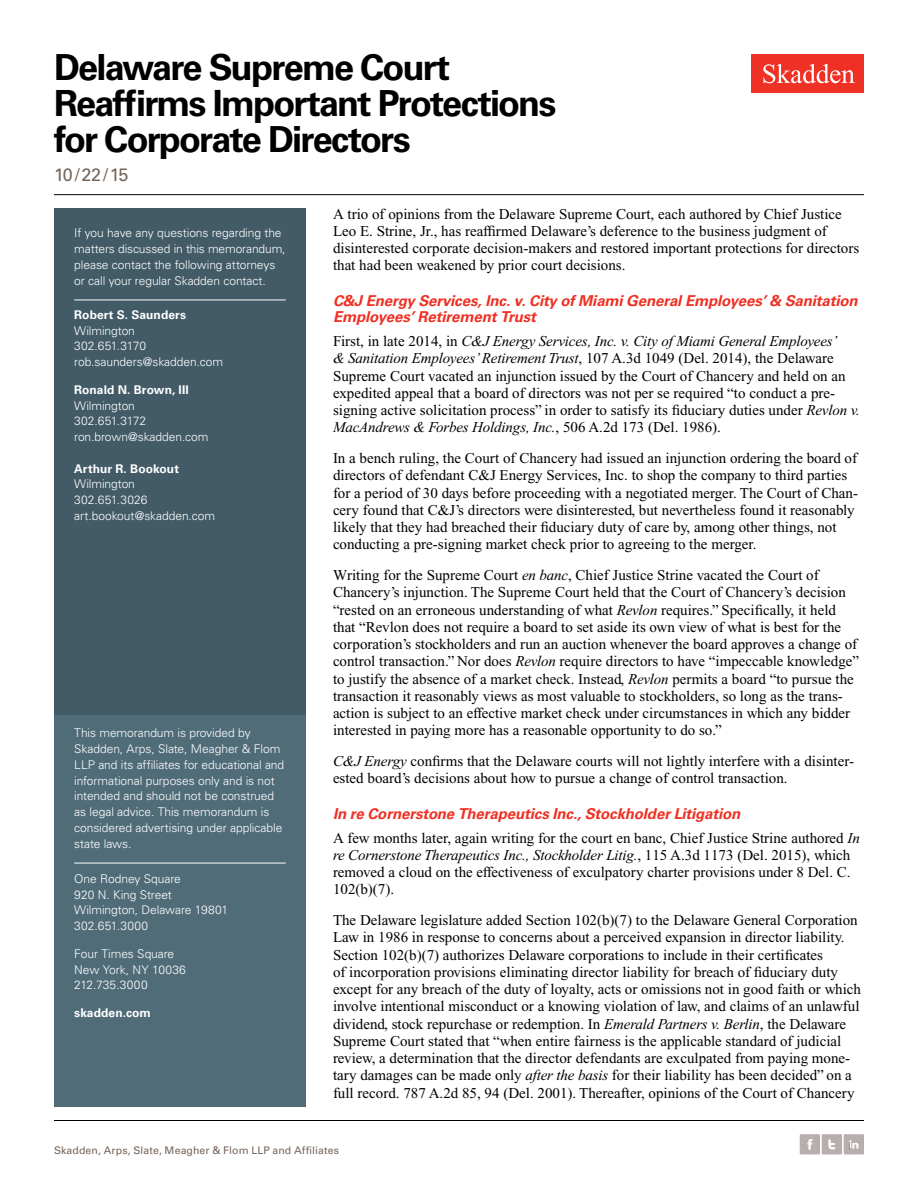
<style>
.page{position:relative;width:918px;height:1188px;background:#fff}
.page>*{position:absolute;margin:0;border:0;box-sizing:border-box;transform-origin:0 0}
.t1{font:700 36px/36px "Univers LT Std";letter-spacing:-.05em;color:#000}
.t2{font:18px "Univers LT Std";color:#74645a}
.t3{font:15px/17.2px "Times New Roman PS Std";color:#000}
.t4{font:italic 700 15px/16.5px "Univers LT Std";letter-spacing:-.01em;color:#ee3124}
.t5{font:300 12px/15.8px "Univers LT Std";letter-spacing:-.005em;color:#fff}
.t6{font:700 12px "Univers LT Std";letter-spacing:.005em;color:#fff}
.t7{font:10.5px "Univers LT Std";letter-spacing:.01em;color:#74645a}
.s1{font-style:italic}
</style>
<div class="page">
<div style="left:752px;top:54px;width:112px;height:39px;background:#ee3124"></div>
<svg style="left:763px;top:64px;width:92px;height:19px"></svg>
<div style="left:844px;top:1134px;width:20px;height:20px;background:#b9aeae"></div>
<svg style="left:849px;top:1140px;width:9px;height:9px"></svg>
<div style="left:800px;top:1134px;width:20px;height:20px;background:#b9aeae"></div>
<svg style="left:807px;top:1139px;width:5px;height:11px"></svg>
<div style="left:822px;top:1134px;width:20px;height:20px;background:#b9aeae"></div>
<svg style="left:828px;top:1139px;width:7px;height:10px"></svg>
<div style="left:54px;top:708px;width:252px;height:399px;background:#506c79"></div>
<hr style="left:74px;top:863px;width:212px;height:1px;background:#fff">
<div style="left:54px;top:208px;width:252px;height:506px;background:#425b67"></div>
<hr style="left:74px;top:300px;width:212px;height:1px;background:#fff">
<hr style="left:54px;top:1120px;width:810px;height:1px;background:#000">
<hr style="left:54px;top:194px;width:810px;height:1px;background:#000">
<h1 class="t1" style="left:54px;top:50px;width:504px">Delaware Supreme Court<br>Reaffirms Important Protections for Corporate Directors</h1>
<p class="t2" style="left:54px;top:164px;width:76px">10/22/15</p>
<p class="t5" style="left:74px;top:225px;width:213px">If you have any questions regarding the matters discussed in this memorandum, please contact the following attorneys or call your regular Skadden contact.</p>
<p class="t6" style="left:74px;top:308px;width:113px">Robert S. Saunders</p>
<p class="t5" style="left:74px;top:322px;width:151px">Wilmington<br>302.651.3170 rob.saunders@skadden.com</p>
<p class="t6" style="left:74px;top:383px;width:116px">Ronald N. Brown, III</p>
<p class="t5" style="left:74px;top:397px;width:136px">Wilmington<br>302.651.3172 ron.brown@skadden.com</p>
<p class="t6" style="left:74px;top:461px;width:106px">Arthur R. Bookout</p>
<p class="t5" style="left:74px;top:476px;width:142px">Wilmington<br>302.651.3026 art.bookout@skadden.com</p>
<p class="t5" style="left:74px;top:725px;width:212px">This memorandum is provided by Skadden, Arps, Slate, Meagher &amp; Flom LLP and its affiliates for educational and informational purposes only and is not intended and should not be construed as legal advice. This memorandum is considered advertising under applicable state laws.</p>
<p class="t5" style="left:74px;top:871px;width:155px">One Rodney Square<br>920 N. King Street<br>Wilmington, Delaware 19801<br>302.651.3000</p>
<p class="t5" style="left:74px;top:946px;width:113px">Four Times Square<br>New York, NY 10036<br>212.735.3000</p>
<p class="t6" style="left:74px;top:1006px;width:78px">skadden.com</p>
<p class="t3" style="left:333px;top:205px;width:528px">A trio of opinions from the Delaware Supreme Court, each authored by Chief Justice Leo E. Strine, Jr., has reaffirmed Delaware’s deference to the business judgment of disinterested corporate decision-makers and restored important protections for directors that had been weakened by prior court decisions.</p>
<p class="t4" style="left:333px;top:292px;width:526px">C&amp;J Energy Services, Inc. v. City of Miami General Employees’ &amp; Sanitation<br>Employees’ Retirement Trust</p>
<p class="t3" style="left:333px;top:333px;width:528px">First, in late 2014, in <span class="s1">C&amp;J Energy Services, Inc. v. City of Miami General Employees’<br>&amp; Sanitation Employees’ Retirement Trust</span>, 107 A.3d 1049 (Del. 2014), the Delaware Supreme Court vacated an injunction issued by the Court of Chancery and held on an expedited appeal that a board of directors was not per se required “to conduct a pre&shy;signing active solicitation process” in order to satisfy its fiduciary duties under <span class="s1">Revlon v.<br>MacAndrews &amp; Forbes Holdings, Inc.</span>, 506 A.2d 173 (Del. 1986).</p>
<p class="t3" style="left:333px;top:450px;width:527px">In a bench ruling, the Court of Chancery had issued an injunction ordering the board of directors of defendant C&amp;J Energy Services, Inc. to shop the company to third parties for a period of 30 days before proceeding with a negotiated merger. The Court of Chan&shy;cery found that C&amp;J’s directors were disinterested, but nevertheless found it reasonably likely that they had breached their fiduciary duty of care by, among other things, not conducting a pre-signing market check prior to agreeing to the merger.</p>
<p class="t3" style="left:333px;top:567px;width:528px">Writing for the Supreme Court <span class="s1">en banc</span>, Chief Justice Strine vacated the Court of Chancery’s injunction. The Supreme Court held that the Court of Chancery’s decision “rested on an erroneous understanding of what <span class="s1">Revlon</span> requires.” Specifically, it held that “Revlon does not require a board to set aside its own view of what is best for the corporation’s stockholders and run an auction whenever the board approves a change of control transaction.” Nor does <span class="s1">Revlon</span> require directors to have “impeccable knowledge” to justify the absence of a market check. Instead, <span class="s1">Revlon</span> permits a board “to pursue the transaction it reasonably views as most valuable to stockholders, so long as the trans&shy;action is subject to an effective market check under circumstances in which any bidder interested in paying more has a reasonable opportunity to do so.”</p>
<p class="t3" style="left:333px;top:753px;width:523px"><span class="s1">C&amp;J Energy</span> confirms that the Delaware courts will not lightly interfere with a disinter&shy;ested board’s decisions about how to pursue a change of control transaction.</p>
<p class="t4" style="left:333px;top:805px;width:409px">In re Cornerstone Therapeutics Inc., Stockholder Litigation</p>
<p class="t3" style="left:333px;top:829px;width:528px">A few months later, again writing for the court en banc, Chief Justice Strine authored <span class="s1">In re Cornerstone Therapeutics Inc., Stockholder Litig.</span>, 115 A.3d 1173 (Del. 2015), which removed a cloud on the effectiveness of exculpatory charter provisions under 8 Del. C.<br>102(b)(7).</p>
<p class="t3" style="left:333px;top:912px;width:530px">The Delaware legislature added Section 102(b)(7) to the Delaware General Corporation Law in 1986 in response to concerns about a perceived expansion in director liability.<br>Section 102(b)(7) authorizes Delaware corporations to include in their certificates<br>of incorporation provisions eliminating director liability for breach of fiduciary duty except for any breach of the duty of loyalty, acts or omissions not in good faith or which involve intentional misconduct or a knowing violation of law, and claims of an unlawful dividend, stock repurchase or redemption. In <span class="s1">Emerald Partners v. Berlin</span>, the Delaware Supreme Court stated that “when entire fairness is the applicable standard of judicial review, a determination that the director defendants are exculpated from paying mone&shy;tary damages can be made only <span class="s1">after the basis</span> for their liability has been decided” on a full record. 787 A.2d 85, 94 (Del. 2001). Thereafter, opinions of the Court of Chancery</p>
<p class="t7" style="left:54px;top:1144px;width:287px">Skadden, Arps, Slate, Meagher &amp; Flom LLP and Affiliates</p>
</div>
